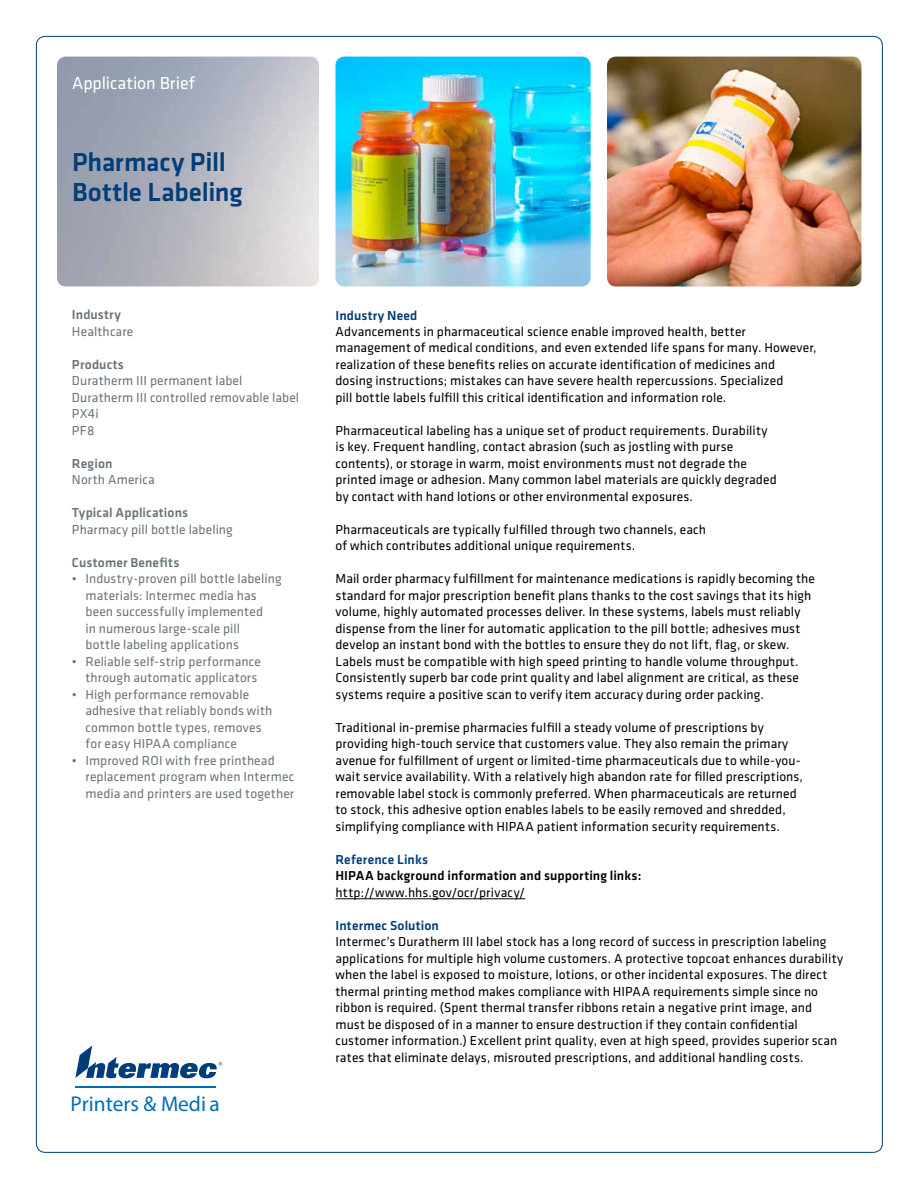
<style>
.page{position:relative;width:918px;height:1188px;background:#fff}
.page>*{position:absolute;margin:0;border:0;box-sizing:border-box;transform-origin:0 0}
.t1{font:500 27px/30px "Klavika";letter-spacing:-.005em;color:#003d79}
.t2{font:21.45px "Myriad Pro";color:#036cb6}
.t3{font:18px "Klavika";letter-spacing:-.005em;color:#fff}
.t4{font:13.5px/16.5px "Klavika";letter-spacing:.01em;color:#000}
.t5{font:13.5px/16.5px "Klavika";letter-spacing:.01em;color:#6a747b}
.t6{font:500 13.5px "Klavika";letter-spacing:.01em;color:#6a747b}
.t7{font:500 13.5px "Klavika";letter-spacing:.01em;color:#000}
.t8{font:500 13.5px "Klavika";letter-spacing:.01em;color:#003d79}
</style>
<div class="page">
<img style="left:607px;top:57px;width:254px;height:229px">
<img style="left:336px;top:57px;width:255px;height:229px">
<svg style="left:75px;top:1045px;width:147px;height:33px"></svg>
<hr style="left:75px;top:1087px;width:141px;height:1px;background:#036cb6">
<hr style="left:336px;top:899px;width:189px;height:1px;background:#000">
<h3 class="t3" style="left:72px;top:71px;width:125px">Application Brief</h3>
<h1 class="t1" style="left:72px;top:146px;width:172px">Pharmacy Pill<br>Bottle Labeling</h1>
<p class="t6" style="left:72px;top:306px;width:50px">Industry</p>
<p class="t5" style="left:72px;top:323px;width:63px">Healthcare</p>
<p class="t6" style="left:72px;top:355px;width:53px">Products</p>
<p class="t5" style="left:72px;top:372px;width:229px">Duratherm III permanent label<br>Duratherm III controlled removable label<br>PX4i<br>PF8</p>
<p class="t6" style="left:72px;top:454px;width:42px">Region</p>
<p class="t5" style="left:72px;top:471px;width:84px">North America</p>
<p class="t6" style="left:72px;top:504px;width:118px">Typical Applications</p>
<p class="t5" style="left:72px;top:521px;width:162px">Pharmacy pill bottle labeling</p>
<p class="t6" style="left:72px;top:553px;width:109px">Customer Benefits</p>
<p class="t5" style="left:85px;top:570px;width:198px;text-indent:-14px">• Industry-proven pill bottle labeling materials: Intermec media has been successfully implemented<br>in numerous large-scale pill<br>bottle labeling applications</p>
<p class="t5" style="left:72px;top:653px;width:190px;text-align:right">• Reliable self-strip performance through automatic applicators</p>
<p class="t5" style="left:85px;top:686px;width:188px;text-indent:-14px">• High performance removable adhesive that reliably bonds with common bottle types, removes for easy HIPAA compliance</p>
<p class="t5" style="left:85px;top:752px;width:210px;text-indent:-14px">• Improved ROI with free printhead replacement program when Intermec media and printers are used together</p>
<h2 class="t2" style="left:70px;top:1091px;width:151px">Printers &amp; Medi a</h2>
<p class="t8" style="left:336px;top:306px;width:83px">Industry Need</p>
<p class="t4" style="left:336px;top:323px;width:483px">Advancements in pharmaceutical science enable improved health, better management of medical conditions, and even extended life spans for many. However, realization of these benefits relies on accurate identification of medicines and<br>dosing instructions; mistakes can have severe health repercussions. Specialized<br>pill bottle labels fulfill this critical identification and information role.</p>
<p class="t4" style="left:336px;top:422px;width:443px">Pharmaceutical labeling has a unique set of product requirements. Durability is key. Frequent handling, contact abrasion (such as jostling with purse contents), or storage in warm, moist environments must not degrade the printed image or adhesion. Many common label materials are quickly degraded by contact with hand lotions or other environmental exposures.</p>
<p class="t4" style="left:336px;top:521px;width:372px">Pharmaceuticals are typically fulfilled through two channels, each of which contributes additional unique requirements.</p>
<p class="t4" style="left:336px;top:570px;width:481px">Mail order pharmacy fulfillment for maintenance medications is rapidly becoming the standard for major prescription benefit plans thanks to the cost savings that its high volume, highly automated processes deliver. In these systems, labels must reliably dispense from the liner for automatic application to the pill bottle; adhesives must develop an instant bond with the bottles to ensure they do not lift, flag, or skew.<br>Labels must be compatible with high speed printing to handle volume throughput.<br>Consistently superb bar code print quality and label alignment are critical, as these systems require a positive scan to verify item accuracy during order packing.</p>
<p class="t4" style="left:336px;top:719px;width:469px">Traditional in-premise pharmacies fulfill a steady volume of prescriptions by providing high-touch service that customers value. They also remain the primary avenue for fulfillment of urgent or limited-time pharmaceuticals due to while-you&shy;wait service availability. With a relatively high abandon rate for filled prescriptions, removable label stock is commonly preferred. When pharmaceuticals are returned to stock, this adhesive option enables labels to be easily removed and shredded, simplifying compliance with HIPAA patient information security requirements.</p>
<p class="t8" style="left:336px;top:850px;width:94px">Reference Links</p>
<p class="t7" style="left:336px;top:867px;width:307px">HIPAA background information and supporting links:</p>
<p class="t4" style="left:336px;top:884px;width:191px">http://www.hhs.gov/ocr/privacy/</p>
<p class="t8" style="left:336px;top:916px;width:105px">Intermec Solution</p>
<p class="t4" style="left:336px;top:933px;width:509px">Intermec’s Duratherm III label stock has a long record of success in prescription labeling applications for multiple high volume customers. A protective topcoat enhances durability when the label is exposed to moisture, lotions, or other incidental exposures. The direct thermal printing method makes compliance with HIPAA requirements simple since no ribbon is required. (Spent thermal transfer ribbons retain a negative print image, and must be disposed of in a manner to ensure destruction if they contain confidential customer information.) Excellent print quality, even at high speed, provides superior scan rates that eliminate delays, misrouted prescriptions, and additional handling costs.</p>
</div>
